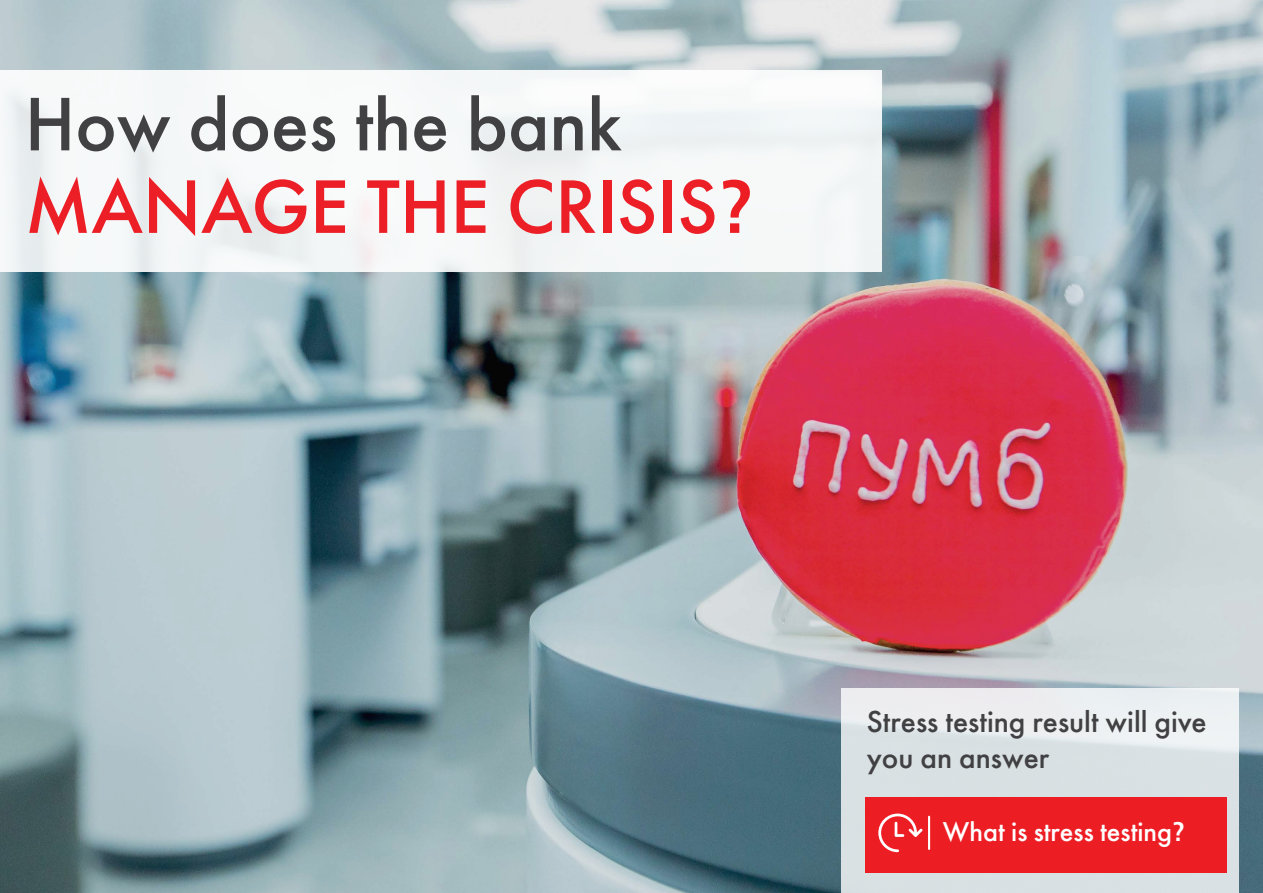
<style>
.page{position:relative;width:1263px;height:893px;background:#fff}
.page>*{position:absolute;margin:0;border:0;box-sizing:border-box;transform-origin:0 0}
.t1{font:75px/82.5px "Futura Futuris C";color:#ec1e26}
.t2{font:30px/36px "Futura Futuris C";color:#414042}
.t3{font:27px "Futura Futuris C";color:#fff}
.s1{color:#414042}
.s2{font-family:"Frutiger Neue LTW1 G";font-weight:700;font-stretch:condensed;color:#ed1d24}
.s3{font-family:"Frutiger Neue LTW1 G";font-weight:700;font-stretch:condensed}
</style>
<div class="page">
<img style="left:0;top:0;width:1263px;height:893px">
<div style="left:842px;top:688px;width:397px;height:205px;background:linear-gradient(to bottom,#e9ecef,#d4dddf)"></div>
<div style="left:0;top:71px;width:881px;height:201px;background:#f6f8f8"></div>
<div style="left:866px;top:798px;width:361px;height:75px;background:#ed1d24"></div>
<hr style="left:928px;top:817px;width:2px;height:32px;background:#fff">
<svg style="left:878px;top:814px;width:45px;height:38px"></svg>
<h1 class="t1" style="left:25px;top:83px;width:729px"><span class="s1">How does the bank<br></span>MANAGE THE CRISIS<span class="s2">?</span></h1>
<p class="t2" style="left:867px;top:704px;width:342px">Stress testing result will give you an answer</p>
<p class="t3" style="left:943px;top:815px;width:243px">What is stress testing<span class="s3">?</span></p>
</div>
